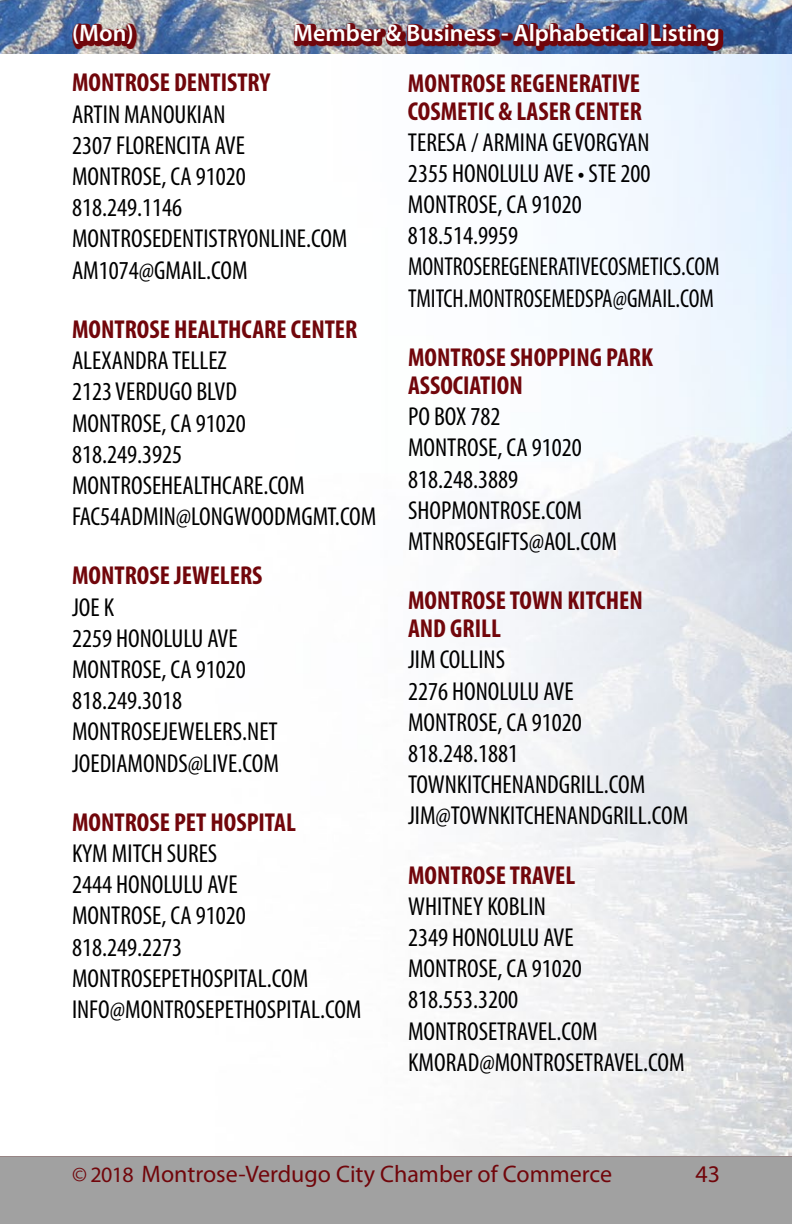
<style>
.page{position:relative;width:792px;height:1224px;background:#fff}
.page>*{position:absolute;margin:0;border:0;box-sizing:border-box;transform-origin:0 0}
.t1{font:condensed 26px/31.2px "Myriad Pro";color:#000}
.t2{font:700 condensed 26px/28px "Myriad Pro";color:#71060b}
.t3{font:24px "Myriad Pro";color:#71060b}
.t4{font:600 24px "Myriad Pro";color:#fff}
.s1{font-weight:700;color:#71060b}
.s2{font-size:22px}
</style>
<div class="page">
<div style="left:0;top:1155px;width:792px;height:69px;background:#a1a1a1"></div>
<img style="left:486px;top:54px;width:306px;height:1101px">
<img style="left:0;top:0;width:792px;height:54px">
<img style="left:72px;top:22px;width:652px;height:30px">
<p class="t4" style="left:72px;top:18px;width:63px">(Mon)</p>
<p class="t4" style="left:293px;top:18px;width:428px">Member &amp; Business - Alphabetical Listing</p>
<p class="t1" style="left:72px;top:67px;width:277px"><span class="s1">MONTROSE DENTISTRY<br></span>ARTIN MANOUKIAN<br>2307 FLORENCITA AVE<br>MONTROSE, CA 91020<br>818.249.1146<br>MONTROSEDENTISTRYONLINE.COM<br>AM1074@GMAIL.COM</p>
<p class="t1" style="left:72px;top:313px;width:306px"><span class="s1">MONTROSE HEALTHCARE CENTER<br></span>ALEXANDRA TELLEZ<br>2123 VERDUGO BLVD<br>MONTROSE, CA 91020<br>818.249.3925<br>MONTROSEHEALTHCARE.COM<br>FAC54ADMIN@LONGWOODMGMT.COM</p>
<p class="t1" style="left:72px;top:560px;width:208px"><span class="s1">MONTROSE JEWELERS<br></span>JOE K<br>2259 HONOLULU AVE<br>MONTROSE, CA 91020<br>818.249.3018<br>MONTROSEJEWELERS.NET<br>JOEDIAMONDS@LIVE.COM</p>
<p class="t1" style="left:72px;top:806px;width:291px"><span class="s1">MONTROSE PET HOSPITAL<br></span>KYM MITCH SURES<br>2444 HONOLULU AVE<br>MONTROSE, CA 91020<br>818.249.2273<br>MONTROSEPETHOSPITAL.COM<br>INFO@MONTROSEPETHOSPITAL.COM</p>
<p class="t2" style="left:408px;top:68px;width:235px">MONTROSE REGENERATIVE<br>COSMETIC &amp; LASER CENTER</p>
<p class="t1" style="left:408px;top:126px;width:313px">TERESA / ARMINA GEVORGYAN<br>2355 HONOLULU AVE • STE 200<br>MONTROSE, CA 91020<br>818.514.9959<br>MONTROSEREGENERATIVECOSMETICS.COM<br>TMITCH.MONTROSEMEDSPA@GMAIL.COM</p>
<p class="t2" style="left:408px;top:343px;width:247px">MONTROSE SHOPPING PARK<br>ASSOCIATION</p>
<p class="t1" style="left:408px;top:401px;width:210px">PO BOX 782<br>MONTROSE, CA 91020<br>818.248.3889<br>SHOPMONTROSE.COM<br>MTNROSEGIFTS@AOL.COM</p>
<p class="t2" style="left:408px;top:586px;width:236px">MONTROSE TOWN KITCHEN<br>AND GRILL</p>
<p class="t1" style="left:408px;top:644px;width:282px">JIM COLLINS<br>2276 HONOLULU AVE<br>MONTROSE, CA 91020<br>818.248.1881<br>TOWNKITCHENANDGRILL.COM<br>JIM@TOWNKITCHENANDGRILL.COM</p>
<p class="t1" style="left:408px;top:859px;width:278px"><span class="s1">MONTROSE TRAVEL<br></span>WHITNEY KOBLIN<br>2349 HONOLULU AVE<br>MONTROSE, CA 91020<br>818.553.3200<br>MONTROSETRAVEL.COM<br>KMORAD@MONTROSETRAVEL.COM</p>
<p class="t3" style="left:72px;top:1159px;width:542px"><span class="s2">© 2018</span> Montrose-Verdugo City Chamber of Commerce</p>
<p class="t3" style="left:695px;top:1159px;width:26px">43</p>
</div>
